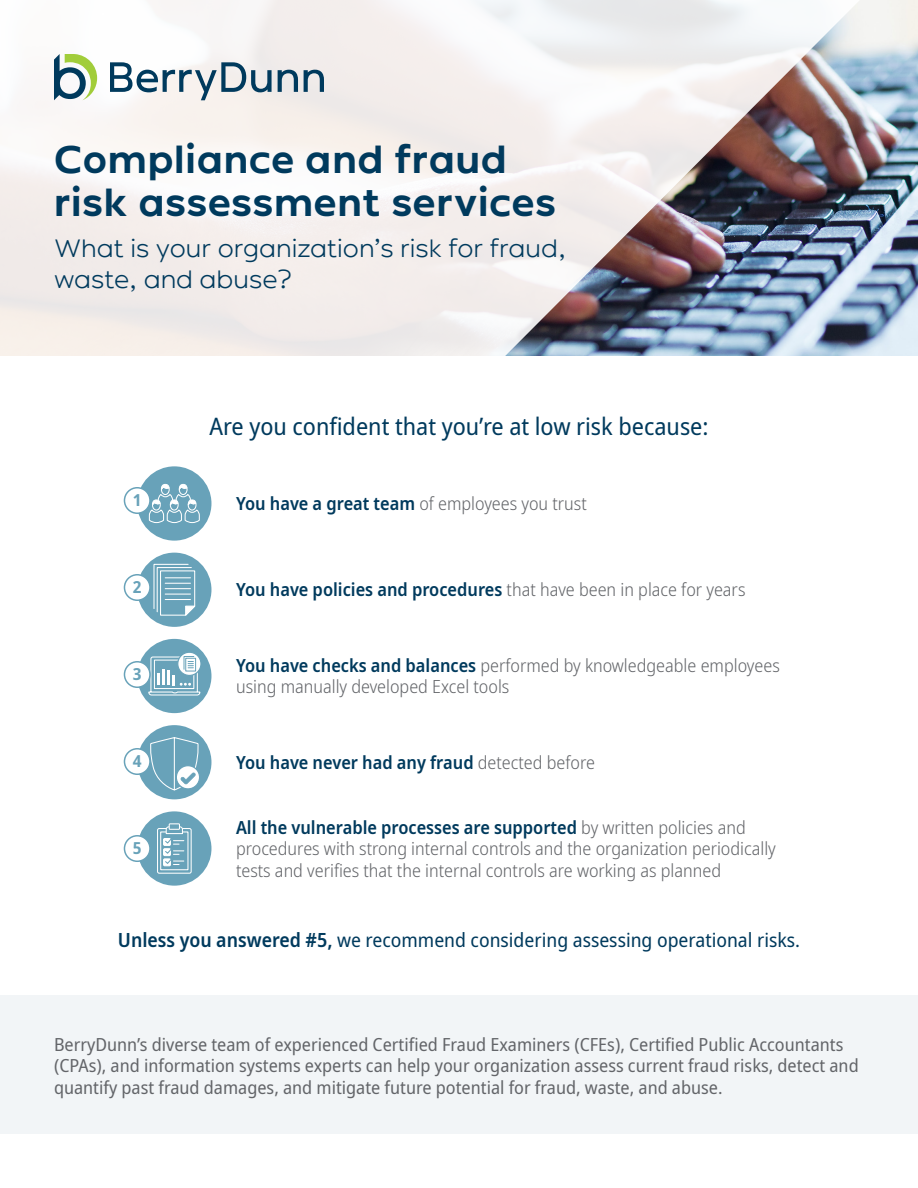
<style>
.page{position:relative;width:918px;height:1188px;background:#fff}
.page>*{position:absolute;margin:0;border:0;box-sizing:border-box;transform-origin:0 0}
.Infosheet_-_Title_L1{font:500 39px/43.5px "Ondo";letter-spacing:.025em;color:#003a5d}
.Infosheet_-_Title_L2{font:300 25.5px/30.6px "Ondo";color:#003a5d}
.Infosheet_-_Intro{font:semi-condensed 24px "Noto Sans";color:#003a5d}
.Infosheet_-_Intro-2{font:semi-condensed 19.5px "Noto Sans";color:#003a5d}
.Infosheet_-_Body_Gra{font:300 semi-condensed 18px/21.6px "Noto Sans";color:#636569}
.Infosheet_-_Body_Gra-2{font:semi-condensed 18px/21.6px "Noto Sans";color:#636569}
.Infosheet_-_Body_Gra-3{font:600 semi-condensed 18px "Noto Sans";color:#003a5d}
.t1{font:700 semi-condensed 16.5px "Noto Sans";color:#68a2b9}
.s1{font-weight:600;color:#003a5d}
.s2{font-weight:300;color:#636569}
.s3{font-weight:600}
</style>
<div class="page">
<div style="left:0;top:995px;width:918px;height:139px;background:#f2f5f7"></div>
<img style="left:888px;top:0;width:30px;height:355px">
<svg style="left:0;top:0;width:888px;height:356px;fill:#f3edeb"></svg>
<svg style="left:110px;top:62px;width:162px;height:38px"></svg>
<svg style="left:278px;top:70px;width:20px;height:22px"></svg>
<svg style="left:304px;top:70px;width:20px;height:22px"></svg>
<svg style="left:54px;top:54px;width:43px;height:46px"></svg>
<div style="left:137px;top:466px;width:74px;height:75px;background:#68a2b9;border-radius:50%"></div>
<svg style="left:148px;top:483px;width:52px;height:41px"></svg>
<div style="left:137px;top:553px;width:74px;height:74px;background:#68a2b9;border-radius:50%"></div>
<svg style="left:153px;top:563px;width:43px;height:53px"></svg>
<div style="left:137px;top:639px;width:74px;height:74px;background:#68a2b9;border-radius:50%"></div>
<svg style="left:178px;top:652px;width:23px;height:23px"></svg>
<div style="left:177px;top:652px;width:25px;height:24px;border:1px solid #68a2b9;border-radius:50%"></div>
<svg style="left:148px;top:656px;width:53px;height:40px"></svg>
<div style="left:137px;top:725px;width:74px;height:74px;background:#68a2b9;border-radius:50%"></div>
<div style="left:176px;top:766px;width:24px;height:23px;background:#6ca4ba;border-radius:50%"></div>
<div style="left:176px;top:765px;width:24px;height:24px;border:1px solid #68a2b9;border-radius:50%"></div>
<svg style="left:148px;top:737px;width:51px;height:54px"></svg>
<div style="left:137px;top:811px;width:74px;height:75px;background:#68a2b9;border-radius:50%"></div>
<svg style="left:158px;top:829px;width:33px;height:44px"></svg>
<div style="left:157px;top:828px;width:35px;height:46px;border:1px solid #fff;border-radius:2px"></div>
<div style="left:160px;top:831px;width:28px;height:39px;background:#68a2b9;border:1px solid #fff"></div>
<div style="left:169px;top:823px;width:11px;height:7px;border:1px solid #fff"></div>
<div style="left:163px;top:838px;width:8px;height:8px;border:1px solid #fff"></div>
<div style="left:163px;top:848px;width:8px;height:8px;border:1px solid #fff"></div>
<div style="left:163px;top:858px;width:8px;height:8px;border:1px solid #fff"></div>
<svg style="left:164px;top:826px;width:20px;height:39px"></svg>
<div style="left:124px;top:488px;width:26px;height:25px;background:#fff;border-radius:50%"></div>
<div style="left:124px;top:487px;width:27px;height:27px;border:2px solid #68a2b9;border-radius:50%"></div>
<div style="left:124px;top:575px;width:26px;height:25px;background:#fff;border-radius:50%"></div>
<div style="left:124px;top:574px;width:27px;height:27px;border:2px solid #68a2b9;border-radius:50%"></div>
<div style="left:124px;top:662px;width:26px;height:25px;background:#fff;border-radius:50%"></div>
<div style="left:124px;top:661px;width:27px;height:27px;border:2px solid #68a2b9;border-radius:50%"></div>
<div style="left:124px;top:749px;width:26px;height:25px;background:#fff;border-radius:50%"></div>
<div style="left:124px;top:748px;width:27px;height:27px;border:2px solid #68a2b9;border-radius:50%"></div>
<div style="left:124px;top:836px;width:26px;height:25px;background:#fff;border-radius:50%"></div>
<div style="left:124px;top:835px;width:27px;height:27px;border:2px solid #68a2b9;border-radius:50%"></div>
<p class="Infosheet_-_Title_L1" style="left:54px;top:137px;width:503px">Compliance and fraud risk assessment services</p>
<p class="Infosheet_-_Title_L2" style="left:54px;top:233px;width:514px">What is your organization’s risk for fraud, waste, and abuse?</p>
<p class="t1" style="left:133px;top:489px;width:10px">1</p>
<p class="t1" style="left:133px;top:576px;width:10px">2</p>
<p class="t1" style="left:133px;top:663px;width:10px">3</p>
<p class="t1" style="left:133px;top:750px;width:10px">4</p>
<p class="t1" style="left:133px;top:837px;width:10px">5</p>
<p class="Infosheet_-_Intro" style="left:209px;top:409px;width:501px">Are you confident that you’re at low risk because:</p>
<p class="Infosheet_-_Body_Gra" style="left:236px;top:493px;width:352px"><span class="s1">You have a great team</span> of employees you trust</p>
<p class="Infosheet_-_Body_Gra-3" style="left:236px;top:577px;width:511px">You have policies and procedures <span class="s2">that have been in place for years</span></p>
<p class="Infosheet_-_Body_Gra" style="left:236px;top:655px;width:545px"><span class="s1">You have checks and balances</span> performed by knowledgeable employees using manually developed Excel tools</p>
<p class="Infosheet_-_Body_Gra-3" style="left:236px;top:750px;width:361px">You have never had any fraud <span class="s2">detected before</span></p>
<p class="Infosheet_-_Body_Gra" style="left:236px;top:817px;width:541px"><span class="s1">All the vulnerable processes are supported</span> by written policies and procedures with strong internal controls and the organization periodically tests and verifies that the internal controls are working as planned</p>
<p class="Infosheet_-_Intro-2" style="left:118px;top:926px;width:684px"><span class="s3">Unless you answered #5,</span> we recommend considering assessing operational risks.</p>
<p class="Infosheet_-_Body_Gra-2" style="left:54px;top:1034px;width:806px">BerryDunn’s diverse team of experienced Certified Fraud Examiners (CFEs), Certified Public Accountants (CPAs), and information systems experts can help your organization assess current fraud risks, detect and quantify past fraud damages, and mitigate future potential for fraud, waste, and abuse.</p>
</div>
